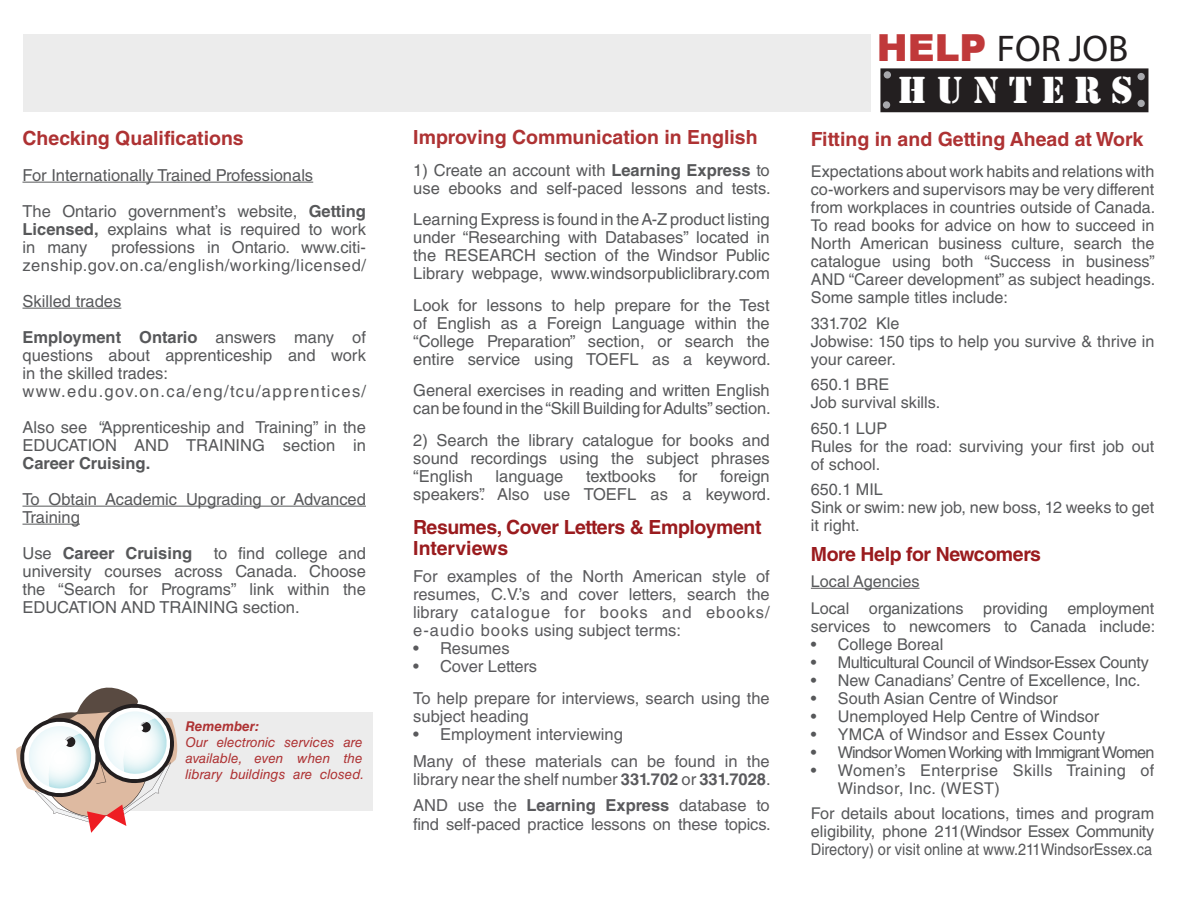
<style>
.page{position:relative;width:1188px;height:918px;background:#fff}
.page>*{position:absolute;margin:0;border:0;box-sizing:border-box;transform-origin:0 0}
.t1{font:39px "Stencil";color:#fff}
.t2{font:37.35px "Myriad Pro";color:#231f20}
.t3{font:700 19.5px "Helvetica LT Std";color:#ae3233}
.t4{font:700 19.5px/21px "Helvetica LT Std";letter-spacing:-.02em;color:#9a1b1e}
.t5{font:16.5px/18px "Helvetica LT Std";color:#57585a}
.t6{font:16.5px/18px "Helvetica LT Std";color:#5a5a5d}
.t7{font:16.5px/18px "Helvetica LT Std";letter-spacing:.035em;color:#57585a;text-align:right}
.t8{font:700 16.5px "Helvetica LT Std";color:#57585a}
.t9{font:16.2px/18px "Helvetica LT Std";color:#57585a}
.t10{font:16.2px/18px "Helvetica LT Std";letter-spacing:.025em;color:#57585a}
.t11{font:16.2px "Helvetica LT Std";letter-spacing:-.025em;color:#57585a}
.t12{font:16.2px "Helvetica LT Std";letter-spacing:-.05em;color:#57585a}
.t13{font:italic 13.5px/16.2px "Helvetica LT Std";color:#ae3233}
.t14{font:italic 700 13.5px "Helvetica LT Std";color:#ae3233}
.s1{font-weight:700}
.s2{font-weight:400}
.s3{font-family:"Arial";font-weight:900;color:#c0393a}
</style>
<div class="page">
<div style="left:880px;top:68px;width:268px;height:44px;background:#231f20"></div>
<div style="left:884px;top:71px;width:7px;height:8px;background:#a8a9ad;border-radius:50%"></div>
<div style="left:883px;top:101px;width:7px;height:8px;background:#a8a9ad;border-radius:50%"></div>
<div style="left:1138px;top:73px;width:7px;height:7px;background:#a8a9ad;border-radius:50%"></div>
<div style="left:1138px;top:100px;width:7px;height:7px;background:#a8a9ad;border-radius:50%"></div>
<div style="left:23px;top:34px;width:848px;height:78px;background:#ececec"></div>
<hr style="left:22px;top:182px;width:291px;height:1px;background:#57585a">
<hr style="left:22px;top:308px;width:99px;height:1px;background:#57585a">
<hr style="left:22px;top:506px;width:344px;height:1px;background:#57585a">
<hr style="left:22px;top:524px;width:58px;height:1px;background:#57585a">
<hr style="left:811px;top:588px;width:109px;height:1px;background:#57585a">
<div style="left:91px;top:712px;width:281px;height:99px;background:#ececec"></div>
<svg style="left:16px;top:687px;width:162px;height:146px"></svg>
<p class="t3" style="left:22px;top:126px;width:223px">Checking Qualifications</p>
<p class="t5" style="left:22px;top:157px;width:345px;line-height:36px">For Internationally Trained Professionals<br>The Ontario government’s website, <span class="s1">Getting</span></p>
<p class="t5" style="left:22px;top:220px;width:345px"><span class="s1">Licensed,</span> explains what is required to work in many</p>
<p class="t7" style="left:22px;top:238px;width:345px">professions in Ontario. www.citi&shy;zenship.gov.on.ca/english/working/licensed/</p>
<p class="t5" style="left:22px;top:283px;width:345px;line-height:36px">Skilled trades<br><span class="s1">Employment Ontario</span> answers many of</p>
<p class="t5" style="left:22px;top:346px;width:345px">questions about apprenticeship and work in the skilled trades: www.edu.gov.on.ca/eng/tcu/apprentices/</p>
<p class="t5" style="left:22px;top:418px;width:345px">Also see “Apprenticeship and Training” in the<br>EDUCATION AND TRAINING section in</p>
<p class="t8" style="left:22px;top:453px;width:129px">Career Cruising.</p>
<p class="t5" style="left:22px;top:490px;width:345px">To Obtain Academic Upgrading or Advanced<br>Training</p>
<p class="t8" style="left:22px;top:543px;width:171px"><span class="s2">Use</span> Career Cruising</p>
<p class="t5" style="left:22px;top:544px;width:345px;text-align:justify;text-indent:191px">to find college and university courses across Canada. Choose the “Search for Programs” link within the EDUCATION AND TRAINING section.</p>
<p class="t14" style="left:186px;top:718px;width:75px">Remember:</p>
<p class="t13" style="left:186px;top:734px;width:180px">Our electronic services are available, even when the library buildings are closed.</p>
<p class="t3" style="left:413px;top:125px;width:346px">Improving Communication in English</p>
<p class="t5" style="left:413px;top:161px;width:359px">1) Create an account with <span class="s1">Learning Express</span> to use ebooks and self-paced lessons and tests.</p>
<p class="t5" style="left:413px;top:210px;width:358px;text-align:justify">Learning Express is found in the A-Z product listing under “Researching with Databases” located in the RESEARCH section of the Windsor Public Library webpage, www.windsorpubliclibrary.com</p>
<p class="t5" style="left:413px;top:296px;width:359px;text-align:justify">Look for lessons to help prepare for the Test of English as a Foreign Language within the “College Preparation” section, or search the entire service using TOEFL as a keyword.</p>
<p class="t5" style="left:413px;top:381px;width:359px">General exercises in reading and written English can be found in the “Skill Building for Adults” section.</p>
<p class="t5" style="left:413px;top:431px;width:358px;text-align:justify">2) Search the library catalogue for books and sound recordings using the subject phrases “English</p>
<p class="t5" style="left:413px;top:467px;width:359px;text-align:right">foreign<br>speakers”. Also use TOEFL as a keyword.</p>
<p class="t4" style="left:413px;top:516px;width:350px">Resumes, Cover Letters &amp; Employment<br>Interviews</p>
<p class="t6" style="left:413px;top:567px;width:358px;text-align:justify">For examples of the North American style of resumes, C.V.’s and cover letters, search the library catalogue for books and ebooks/ e-audio books using subject terms:</p>
<p class="t6" style="left:413px;top:639px;width:98px">• Resumes</p>
<p class="t6" style="left:413px;top:650px;width:358px;line-height:31.5px">• Cover Letters<br>To help prepare for interviews, search using the</p>
<p class="t6" style="left:413px;top:707px;width:117px">subject heading</p>
<p class="t6" style="left:413px;top:720px;width:358px;line-height:27px">• Employment interviewing<br>Many of these materials can be found in the</p>
<p class="t6" style="left:413px;top:765px;width:359px;line-height:27px">library near the shelf number <span class="s1">331.702</span> or <span class="s1">331.7028</span>.<br>AND use the <span class="s1">Learning Express</span> database to</p>
<p class="t6" style="left:413px;top:815px;width:359px">find self-paced practice lessons on these topics.</p>
<p class="t5" style="left:496px;top:467px;width:69px">language</p>
<p class="t5" style="left:586px;top:467px;width:71px">textbooks</p>
<p class="t5" style="left:679px;top:467px;width:20px">for</p>
<h2 class="t2" style="left:877px;top:26px;width:253px"><span class="s3">HELP</span> FOR JOB</h2>
<h1 class="t1" style="left:897px;top:68px;width:237px">H U N T E R S</h1>
<p class="t3" style="left:811px;top:127px;width:334px">Fitting in and Getting Ahead at Work</p>
<p class="t9" style="left:811px;top:162px;width:346px;text-align:justify">Expectations about work habits and relations with co-workers and supervisors may be very different from workplaces in countries outside of Canada.<br>To read books for advice on how to succeed in North American business culture, search the catalogue using both “Success in business” AND “Career development” as subject headings.<br>Some sample titles include:</p>
<p class="t9" style="left:811px;top:314px;width:345px">331.702 Kle<br>Jobwise: 150 tips to help you survive &amp; thrive in your career.</p>
<p class="t9" style="left:811px;top:375px;width:131px">650.1 BRE<br>Job survival skills.</p>
<p class="t9" style="left:811px;top:419px;width:345px">650.1 LUP<br>Rules for the road: surviving your first job out of school.</p>
<p class="t9" style="left:811px;top:480px;width:345px">650.1 MIL<br>Sink or swim: new job, new boss, 12 weeks to get it right.</p>
<p class="t4" style="left:811px;top:543px;width:232px">More Help for Newcomers</p>
<p class="t9" style="left:811px;top:567px;width:345px;line-height:27px">Local Agencies<br>Local organizations providing employment</p>
<p class="t9" style="left:811px;top:617px;width:346px">services to newcomers to Canada include:</p>
<p class="t9" style="left:811px;top:635px;width:134px">• College Boreal</p>
<p class="t11" style="left:811px;top:653px;width:339px">• Multicultural Council of Windsor-Essex County</p>
<p class="t9" style="left:811px;top:671px;width:331px">• New Canadians’ Centre of Excellence, Inc.</p>
<p class="t9" style="left:811px;top:689px;width:249px">• South Asian Centre of Windsor</p>
<p class="t9" style="left:811px;top:707px;width:290px">• Unemployed Help Centre of Windsor</p>
<p class="t9" style="left:811px;top:725px;width:296px">• YMCA of Windsor and Essex County</p>
<p class="t12" style="left:811px;top:743px;width:345px">• Windsor Women Working with Immigrant Women</p>
<p class="t10" style="left:838px;top:761px;width:318px;text-indent:-27px">• Women’s Enterprise Skills Training of<br>Windsor, Inc. (WEST)</p>
<p class="t9" style="left:811px;top:804px;width:345px;text-align:justify">For details about locations, times and program eligibility, phone 211(Windsor Essex Community Directory) or visit online at www.211WindsorEssex.ca</p>
</div>
